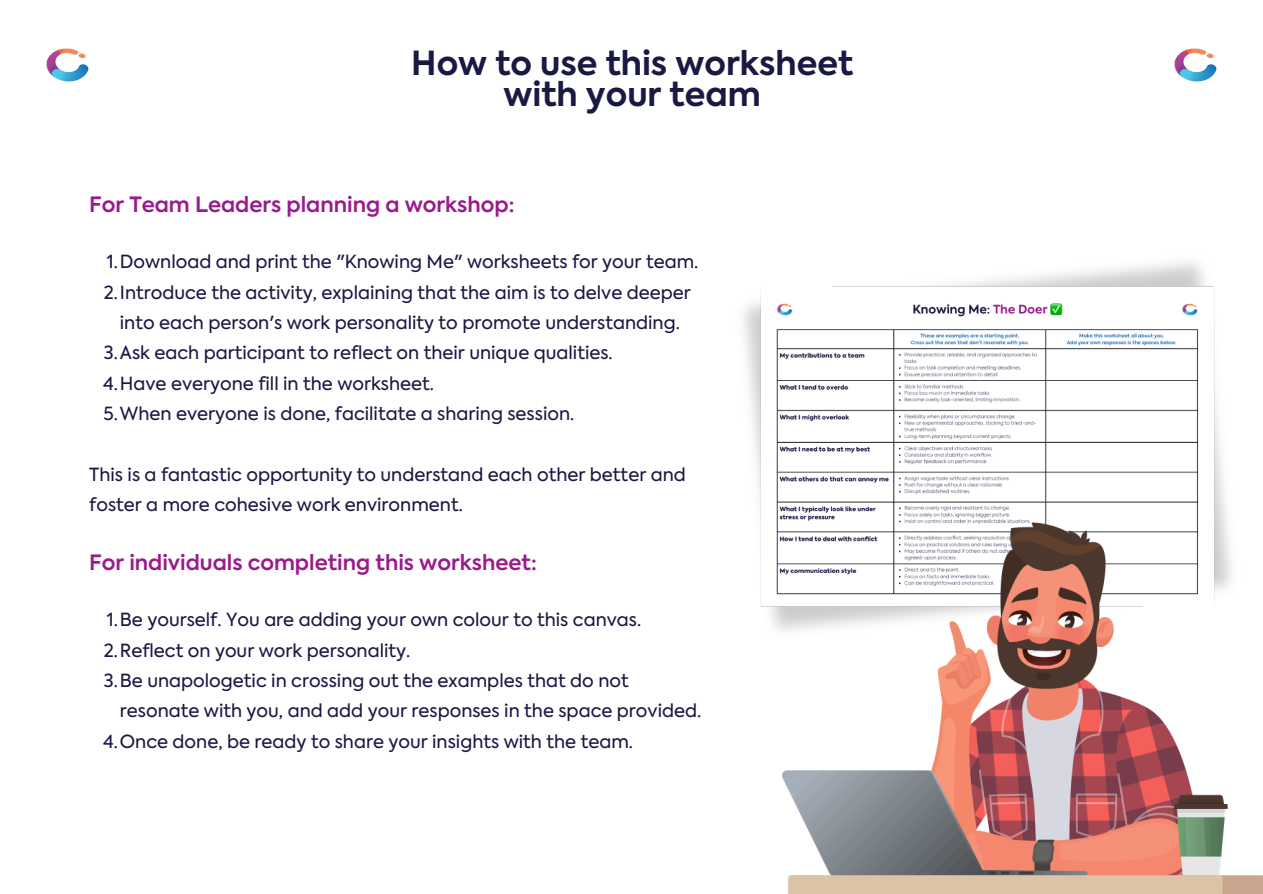
<style>
.page{position:relative;width:1263px;height:894px;background:#fff}
.page>*{position:absolute;margin:0;border:0;box-sizing:border-box;transform-origin:0 0}
.t1{font:700 33px/31.5px "Axiforma";color:#1a1944;text-align:center}
.t2{font:600 21px "Axiforma";color:#9a1a8d}
.t3{font:18px/30.3px "Axiforma";color:#1a1944}
</style>
<div class="page">
<img style="left:743px;top:262px;width:483px;height:368px">
<img style="left:46px;top:48px;width:43px;height:34px">
<img style="left:1174px;top:48px;width:43px;height:34px">
<img style="left:783px;top:508px;width:480px;height:385px">
<p class="t1" style="left:411px;top:47px;width:443px">How to use this worksheet with your team</p>
<p class="t2" style="left:89px;top:190px;width:427px">For Team Leaders planning a workshop:</p>
<p class="t3" style="left:107px;top:247px;width:593px">1.Download and print the "Knowing Me" worksheets for your team.</p>
<p class="t3" style="left:104px;top:277px;width:589px;text-align:center">2.Introduce the activity, explaining that the aim is to delve deeper into each person's work personality to promote understanding.</p>
<p class="t3" style="left:104px;top:338px;width:510px">3.Ask each participant to reflect on their unique qualities.</p>
<p class="t3" style="left:103px;top:368px;width:332px">4.Have everyone fill in the worksheet.</p>
<h2 class="t3" style="left:104px;top:398px;width:472px">5.When everyone is done, facilitate a sharing session.</h2>
<p class="t3" style="left:89px;top:459px;width:598px">This is a fantastic opportunity to understand each other better and foster a more cohesive work environment.</p>
<p class="t2" style="left:89px;top:548px;width:449px">For individuals completing this worksheet:</p>
<p class="t3" style="left:107px;top:604px;width:536px">1.Be yourself. You are adding your own colour to this canvas.</p>
<p class="t3" style="left:104px;top:635px;width:308px">2.Reflect on your work personality.</p>
<p class="t3" style="left:120px;top:665px;width:583px;text-indent:-16px">3.Be unapologetic in crossing out the examples that do not resonate with you, and add your responses in the space provided.</p>
<p class="t3" style="left:103px;top:726px;width:531px">4.Once done, be ready to share your insights with the team.</p>
</div>
